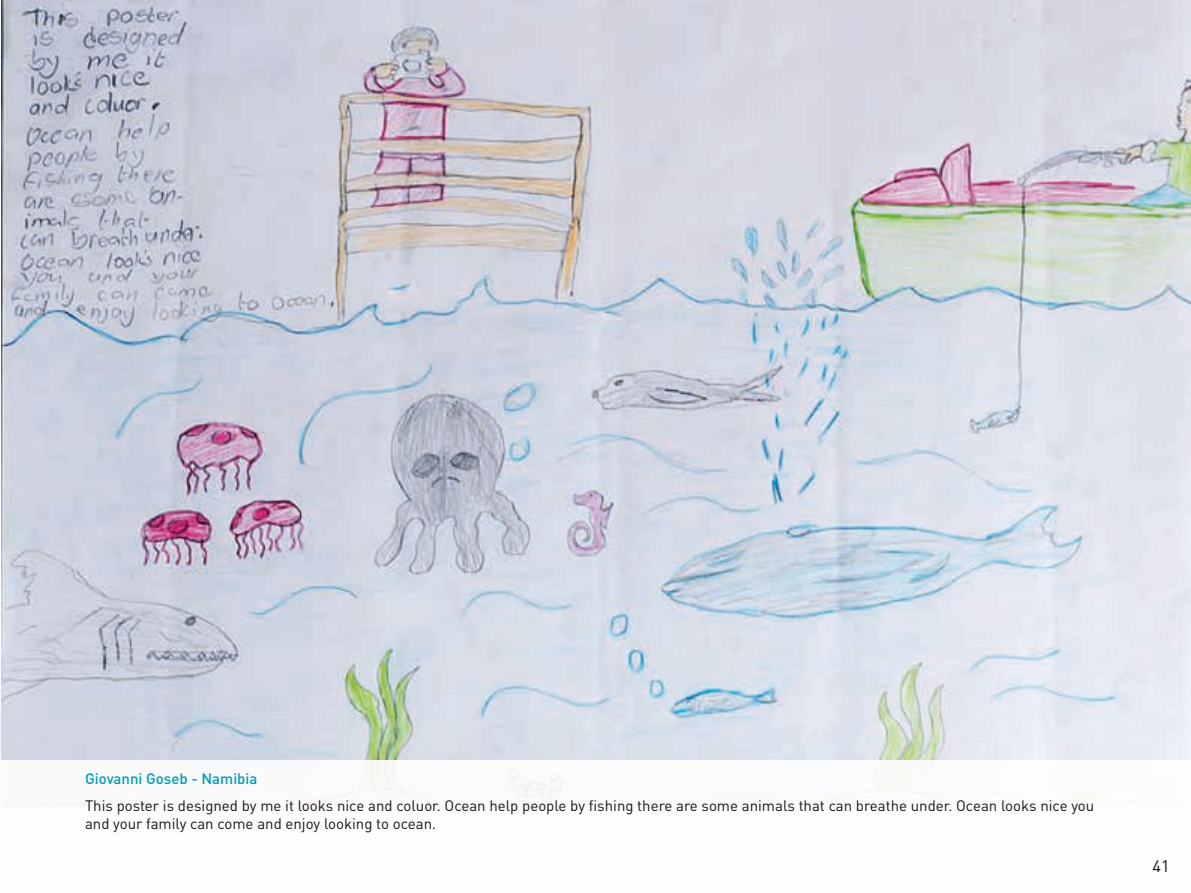
<style>
.page{position:relative;width:1191px;height:893px;background:#fff}
.page>*{position:absolute;margin:0;border:0;box-sizing:border-box;transform-origin:0 0}
.t1{font:16.5px "DIN";color:#181419}
.t2{font:15px/18px "DIN";color:#181419}
.t3{font:500 15px "DIN";color:#009bb9}
</style>
<div class="page">
<img style="left:0;top:0;width:1px;height:808px">
<img style="left:1px;top:0;width:1190px;height:760px">
<div style="left:0;top:760px;width:1191px;height:133px;background:#fff"></div>
<p class="t3" style="left:85px;top:769px;width:174px">Giovanni Goseb - Namibia</p>
<p class="t2" style="left:85px;top:796px;width:1010px">This poster is designed by me it looks nice and coluor. Ocean help people by fishing there are some animals that can breathe under. Ocean looks nice you and your family can come and enjoy looking to ocean.</p>
<p class="t1" style="left:1152px;top:855px;width:19px">41</p>
</div>
